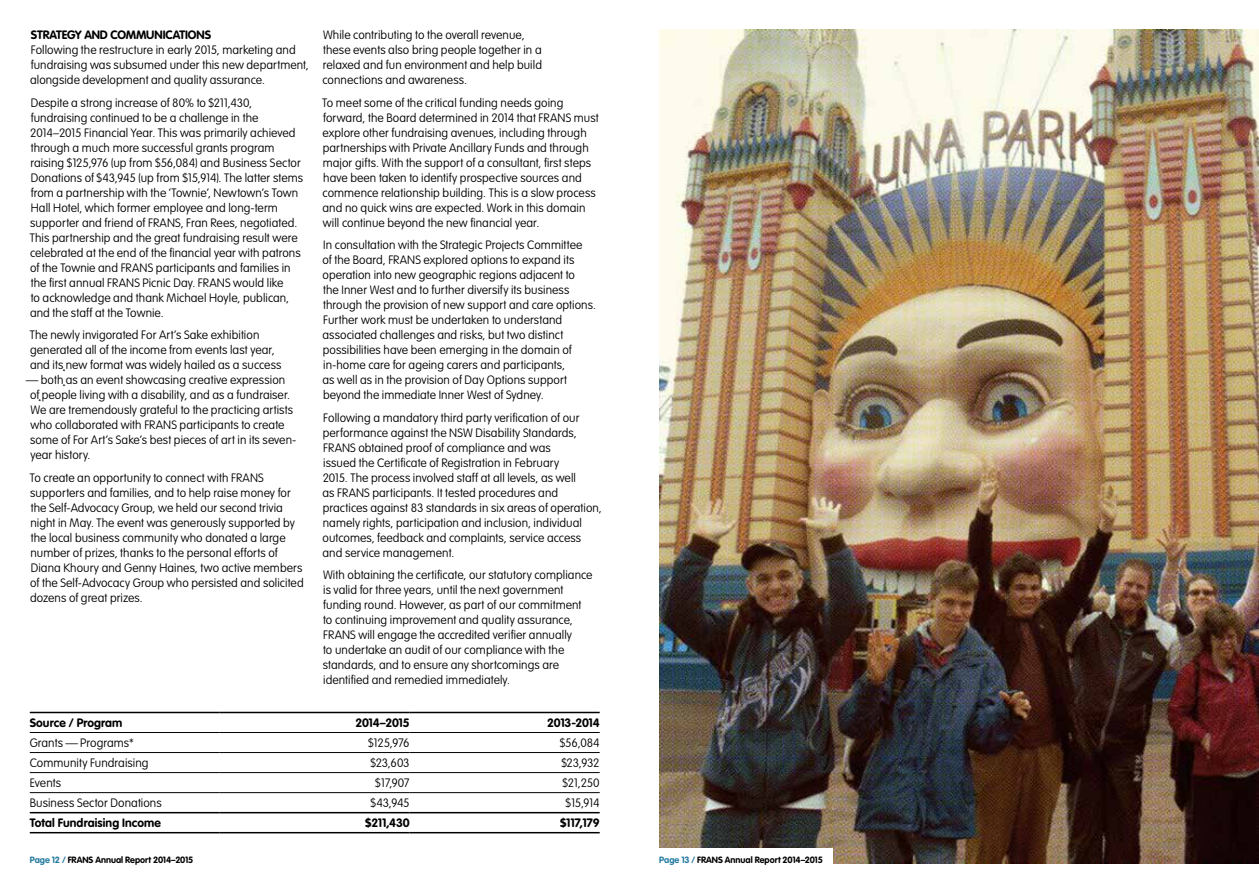
<style>
.page{position:relative;width:1259px;height:893px;background:#fff}
.page>*{position:absolute;margin:0;border:0;box-sizing:border-box;transform-origin:0 0}
.t1{font:100 12px/15px "VAG Rounded";letter-spacing:.005em;color:#000}
.t2{font:700 12px "VAG Rounded";letter-spacing:-.01em;color:#000}
.t3{font:700 12px "VAG Rounded";letter-spacing:.01em;color:#000}
.t4{font:700 9px "VAG Rounded";color:#000}
.s1{color:#257ba0}
</style>
<div class="page">
<hr style="left:30px;top:712px;width:190px;height:1px;background:#000">
<hr style="left:220px;top:712px;width:190px;height:1px;background:#000">
<hr style="left:410px;top:712px;width:190px;height:1px;background:#000">
<hr style="left:30px;top:732px;width:190px;height:1px;background:#000">
<hr style="left:220px;top:732px;width:190px;height:1px;background:#000">
<hr style="left:410px;top:732px;width:190px;height:1px;background:#000">
<hr style="left:30px;top:752px;width:190px;height:1px;background:#000">
<hr style="left:220px;top:752px;width:190px;height:1px;background:#000">
<hr style="left:410px;top:752px;width:190px;height:1px;background:#000">
<hr style="left:30px;top:772px;width:190px;height:1px;background:#000">
<hr style="left:220px;top:772px;width:190px;height:1px;background:#000">
<hr style="left:410px;top:772px;width:190px;height:1px;background:#000">
<hr style="left:30px;top:792px;width:190px;height:1px;background:#000">
<hr style="left:220px;top:792px;width:190px;height:1px;background:#000">
<hr style="left:410px;top:792px;width:190px;height:1px;background:#000">
<hr style="left:30px;top:812px;width:190px;height:1px;background:#000">
<hr style="left:220px;top:812px;width:190px;height:1px;background:#000">
<hr style="left:410px;top:812px;width:190px;height:1px;background:#000">
<hr style="left:30px;top:832px;width:190px;height:1px;background:#000">
<hr style="left:220px;top:832px;width:190px;height:1px;background:#000">
<hr style="left:410px;top:832px;width:190px;height:1px;background:#000">
<img style="left:659px;top:30px;width:600px;height:833px">
<div style="left:659px;top:849px;width:173px;height:44px;background:#fff"></div>
<p class="t2" style="left:31px;top:28px;width:182px">STRATEGY AND COMMUNICATIONS</p>
<p class="t1" style="left:30px;top:42px;width:280px">Following the restructure in early 2015, marketing and fundraising was subsumed under this new department, alongside development and quality assurance.</p>
<p class="t1" style="left:30px;top:95px;width:275px">Despite a strong increase of 80% to $211,430, fundraising continued to be a challenge in the 2014–2015 Financial Year. This was primarily achieved through a much more successful grants program raising $125,976 (up from $56,084) and Business Sector Donations of $43,945 (up from $15,914). The latter stems from a partnership with the ‘Townie’, Newtown’s Town Hall Hotel, which former employee and long-term supporter and friend of FRANS, Fran Rees, negotiated.<br>This partnership and the great fundraising result were celebrated at the end of the financial year with patrons of the Townie and FRANS participants and families in the first annual FRANS Picnic Day. FRANS would like<br>to acknowledge and thank Michael Hoyle, publican, and the staff at the Townie.</p>
<p class="t1" style="left:30px;top:327px;width:253px">The newly invigorated For Art’s Sake exhibition generated all of the income from events last year, and its˛new format was widely hailed as a success</p>
<p class="t1" style="left:30px;top:372px;width:268px;text-indent:-4px">— both˛as an event showcasing creative expression of˛people living with a disability, and as a fundraiser.<br>We are tremendously grateful to the practicing artists who collaborated with FRANS participants to create some of For Art’s Sake’s best pieces of art in its seven&shy;year history.</p>
<p class="t1" style="left:30px;top:470px;width:275px">To create an opportunity to connect with FRANS supporters and families, and to help raise money for the Self-Advocacy Group, we held our second trivia night in May. The event was generously supported by the local business community who donated a large number of prizes, thanks to the personal efforts of Diana Khoury and Genny Haines, two active members of the Self-Advocacy Group who persisted and solicited dozens of great prizes.</p>
<p class="t1" style="left:322px;top:27px;width:221px">While contributing to the overall revenue, these events also bring people together in a relaxed and fun environment and help build connections and awareness.</p>
<p class="t1" style="left:322px;top:95px;width:278px">To meet some of the critical funding needs going forward, the Board determined in 2014 that FRANS must explore other fundraising avenues, including through partnerships with Private Ancillary Funds and through major gifts. With the support of a consultant, first steps have been taken to identify prospective sources and commence relationship building. This is a slow process and no quick wins are expected. Work in this domain will continue beyond the new financial year.</p>
<p class="t1" style="left:322px;top:237px;width:275px">In consultation with the Strategic Projects Committee<br>of the Board, FRANS explored options to expand its operation into new geographic regions adjacent to<br>the Inner West and to further diversify its business through the provision of new support and care options.<br>Further work must be undertaken to understand associated challenges and risks, but two distinct possibilities have been emerging in the domain of in-home care for ageing carers and participants,<br>as well as in the provision of Day Options support beyond the immediate Inner West of Sydney.</p>
<p class="t1" style="left:322px;top:410px;width:281px">Following a mandatory third party verification of our performance against the NSW Disability Standards, FRANS obtained proof of compliance and was<br>issued the Certificate of Registration in February<br>2015. The process involved staff at all levels, as well<br>as FRANS participants. It tested procedures and practices against 83 standards in six areas of operation, namely rights, participation and inclusion, individual outcomes, feedback and complaints, service access and service management.</p>
<p class="t1" style="left:323px;top:567px;width:271px">With obtaining the certificate, our statutory compliance is valid for three years, until the next government funding round. However, as part of our commitment to continuing improvement and quality assurance, FRANS will engage the accredited verifier annually<br>to undertake an audit of our compliance with the standards, and to ensure any shortcomings are identified and remedied immediately.</p>
<p class="t2" style="left:30px;top:716px;width:94px">Source / Program</p>
<p class="t2" style="left:355px;top:716px;width:56px">2014–2015</p>
<p class="t2" style="left:547px;top:716px;width:54px">2013-2014</p>
<p class="t1" style="left:30px;top:735px;width:106px">Grants — Programs*</p>
<p class="t1" style="left:368px;top:735px;width:43px">$125,976</p>
<p class="t1" style="left:560px;top:735px;width:41px">$56,084</p>
<p class="t1" style="left:30px;top:755px;width:120px">Community Fundraising</p>
<p class="t1" style="left:370px;top:755px;width:41px">$23,603</p>
<p class="t1" style="left:561px;top:755px;width:40px">$23,932</p>
<p class="t1" style="left:30px;top:775px;width:33px">Events</p>
<p class="t1" style="left:375px;top:775px;width:36px">$17,907</p>
<p class="t1" style="left:562px;top:775px;width:39px">$21,250</p>
<p class="t1" style="left:30px;top:795px;width:133px">Business Sector Donations</p>
<p class="t1" style="left:370px;top:795px;width:41px">$43,945</p>
<p class="t1" style="left:565px;top:795px;width:36px">$15,914</p>
<p class="t3" style="left:30px;top:816px;width:133px">Total Fundraising Income</p>
<p class="t2" style="left:365px;top:816px;width:46px">$211,430</p>
<p class="t2" style="left:560px;top:816px;width:41px">$117,179</p>
<p class="t4" style="left:30px;top:855px;width:165px"><span class="s1">Page 12 /</span> FRANS Annual Report 2014–2015</p>
<p class="t4" style="left:659px;top:855px;width:165px"><span class="s1">Page 13 /</span> FRANS Annual Report 2014–2015</p>
</div>
